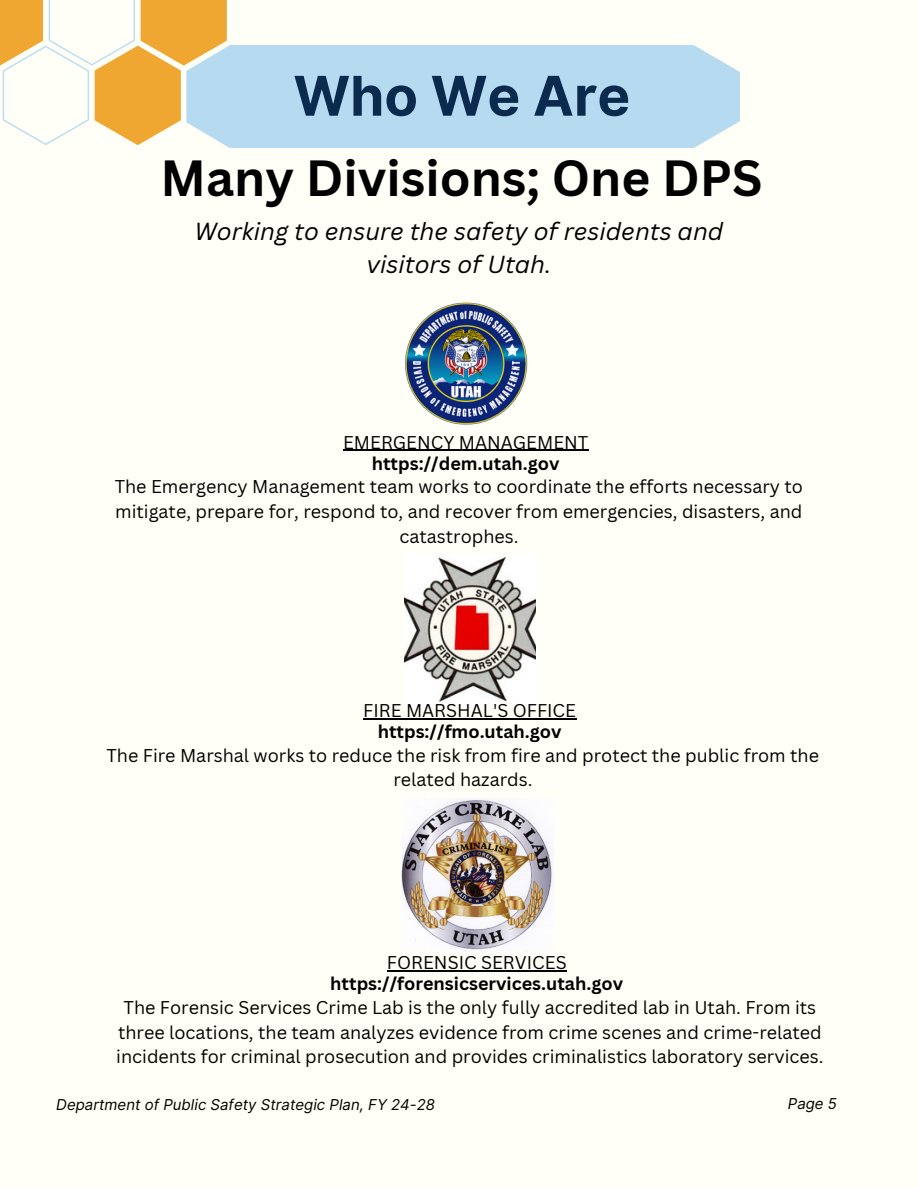
<style>
.page{position:relative;width:918px;height:1188px;background:#fffff7}
.page>*{position:absolute;margin:0;border:0;box-sizing:border-box;transform-origin:0 0}
.t1{font:700 54.75px "Inter";color:#0c2a4e}
.t2{font:700 49.5px "Canva Sans";color:#000}
.t3{font:italic 24px/32.7px "Canva Sans";color:#000;text-align:center}
.t4{font:18px/24.8px "Canva Sans";color:#000;text-align:center}
.t5{font:700 18px "Canva Sans";color:#000}
.t6{font:italic 15px "Inter";color:#000}
</style>
<div class="page">
<svg style="left:0;top:0;width:230px;height:148px"></svg>
<div style="left:230px;top:45px;width:464px;height:103px;background:#b6dbf0"></div>
<svg style="left:694px;top:45px;width:46px;height:103px"></svg>
<img style="left:405px;top:302px;width:123px;height:123px">
<hr style="left:343px;top:450px;width:246px;height:1px;background:#000">
<img style="left:404px;top:556px;width:132px;height:146px">
<hr style="left:363px;top:718px;width:213px;height:1px;background:#000">
<img style="left:401px;top:799px;width:152px;height:151px">
<hr style="left:387px;top:970px;width:180px;height:1px;background:#000">
<h1 class="t1" style="left:293px;top:63px;width:338px">Who We Are</h1>
<h2 class="t2" style="left:161px;top:143px;width:603px">Many Divisions; One DPS</h2>
<p class="t3" style="left:195px;top:215px;width:530px">Working to ensure the safety of residents and visitors of Utah.</p>
<h3 class="t4" style="left:343px;top:429px;width:247px">EMERGENCY MANAGEMENT</h3>
<h4 class="t5" style="left:372px;top:451px;width:189px">https://dem.utah.gov</h4>
<h5 class="t4" style="left:115px;top:474px;width:690px">The Emergency Management team works to coordinate the efforts necessary to mitigate, prepare for, respond to, and recover from emergencies, disasters, and catastrophes.</h5>
<h3 class="t4" style="left:363px;top:698px;width:214px">FIRE MARSHAL'S OFFICE</h3>
<h4 class="t5" style="left:378px;top:719px;width:185px">https://fmo.utah.gov</h4>
<h5 class="t4" style="left:106px;top:742px;width:714px">The Fire Marshal works to reduce the risk from fire and protect the public from the related hazards.</h5>
<h3 class="t4" style="left:387px;top:950px;width:181px">FORENSIC SERVICES</h3>
<h4 class="t5" style="left:330px;top:971px;width:294px">https://forensicservices.utah.gov</h4>
<h5 class="t4" style="left:116px;top:994px;width:709px">The Forensic Services Crime Lab is the only fully accredited lab in Utah. From its three locations, the team analyzes evidence from crime scenes and crime-related incidents for criminal prosecution and provides criminalistics laboratory services.</h5>
<p class="t6" style="left:56px;top:1095px;width:380px">Department of Public Safety Strategic Plan, FY 24-28</p>
<h1 class="t6" style="left:788px;top:1095px;width:51px">Page 5</h1>
</div>
